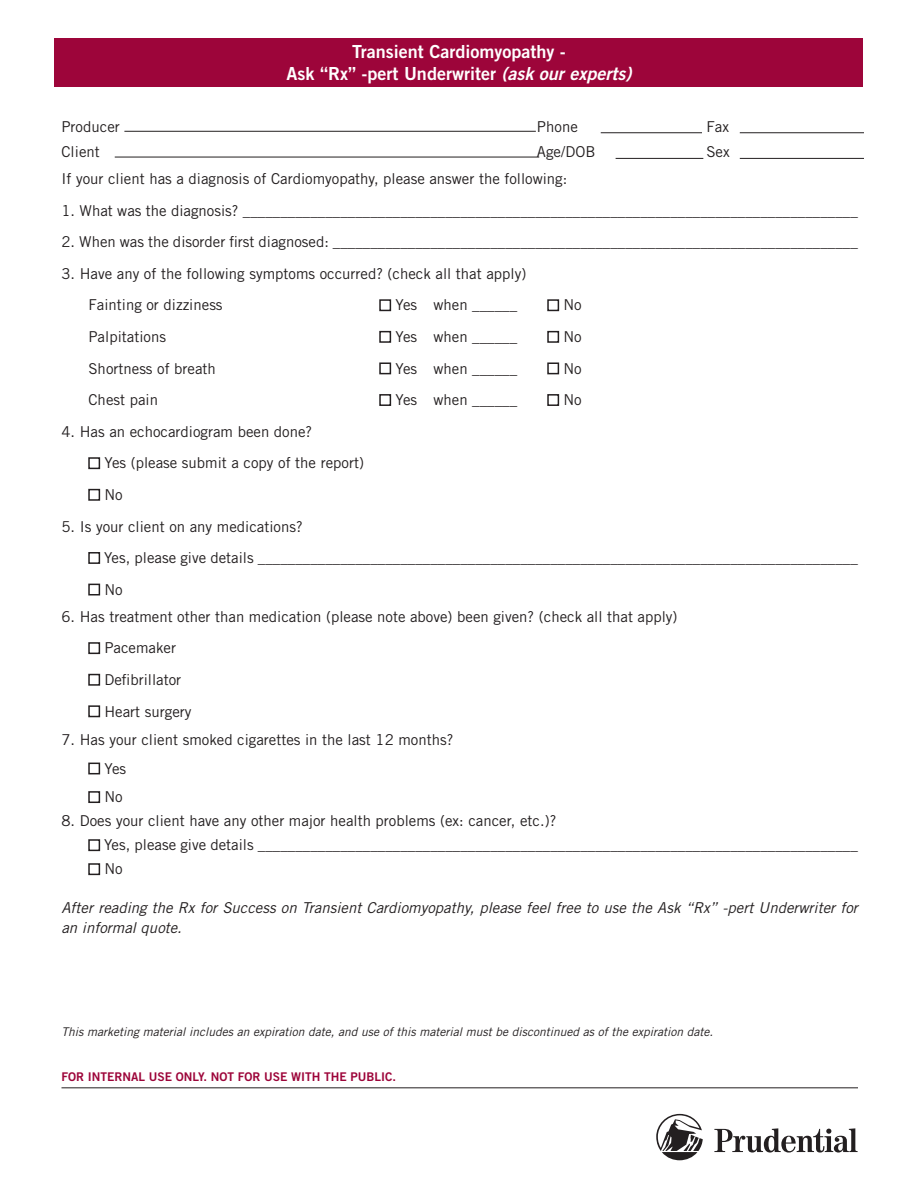
<style>
.page{position:relative;width:918px;height:1188px;background:#fff}
.page>*{position:absolute;margin:0;border:0;box-sizing:border-box;transform-origin:0 0}
.t1{font:18px/21.6px "Trade Gothic LT Std Bd 2";color:#fff;text-align:center}
.t2{font:15px/31.7px "Trade Gothic LT Std";color:#231f20}
.t3{font:italic 15px/19.5px "Trade Gothic LT Std";color:#231f20}
.t4{font:italic 12px "Trade Gothic LT Std";color:#231f20}
.t5{font:12px "Trade Gothic LT Std Bd 2";color:#9d053a}
.s1{font-family:"Trade Gothic LT Std Bd 2 Obl"}
</style>
<div class="page">
<hr style="left:62px;top:1088px;width:796px;height:1px;background:#231f20">
<hr style="left:124px;top:131px;width:412px;height:1px;background:#231f20">
<div style="left:379px;top:299px;width:12px;height:12px;border:2px solid #231f20"></div>
<div style="left:547px;top:299px;width:12px;height:12px;border:2px solid #231f20"></div>
<div style="left:379px;top:331px;width:12px;height:12px;border:2px solid #231f20"></div>
<div style="left:547px;top:331px;width:12px;height:12px;border:2px solid #231f20"></div>
<div style="left:379px;top:362px;width:12px;height:12px;border:2px solid #231f20"></div>
<div style="left:547px;top:362px;width:12px;height:12px;border:2px solid #231f20"></div>
<div style="left:379px;top:394px;width:12px;height:12px;border:2px solid #231f20"></div>
<div style="left:547px;top:394px;width:12px;height:12px;border:2px solid #231f20"></div>
<div style="left:88px;top:457px;width:12px;height:12px;border:2px solid #231f20"></div>
<div style="left:88px;top:489px;width:12px;height:12px;border:2px solid #231f20"></div>
<div style="left:88px;top:552px;width:12px;height:12px;border:2px solid #231f20"></div>
<div style="left:88px;top:584px;width:12px;height:11px;border:2px solid #231f20"></div>
<div style="left:88px;top:642px;width:12px;height:12px;border:2px solid #231f20"></div>
<div style="left:88px;top:674px;width:12px;height:12px;border:2px solid #231f20"></div>
<div style="left:88px;top:705px;width:12px;height:12px;border:2px solid #231f20"></div>
<div style="left:88px;top:763px;width:12px;height:11px;border:2px solid #231f20"></div>
<div style="left:88px;top:791px;width:12px;height:12px;border:2px solid #231f20"></div>
<div style="left:88px;top:839px;width:12px;height:12px;border:2px solid #231f20"></div>
<div style="left:88px;top:863px;width:12px;height:12px;border:2px solid #231f20"></div>
<svg style="left:656px;top:1114px;width:47px;height:46px"></svg>
<svg style="left:714px;top:1128px;width:144px;height:25px"></svg>
<hr style="left:115px;top:157px;width:424px;height:1px;background:#231f20">
<hr style="left:740px;top:158px;width:124px;height:1px;background:#231f20">
<hr style="left:740px;top:132px;width:124px;height:1px;background:#231f20">
<hr style="left:616px;top:158px;width:87px;height:1px;background:#231f20">
<hr style="left:601px;top:132px;width:101px;height:1px;background:#231f20">
<div style="left:55px;top:39px;width:808px;height:48px;background:#9d053a"></div>
<p class="t1" style="left:287px;top:41px;width:346px">Transient Cardiomyopathy -<br>Ask “Rx” -pert U nderwriter <span class="s1">(ask our experts)</span></p>
<p class="t2" style="left:62px;top:110px;width:60px">Producer</p>
<p class="t2" style="left:537px;top:110px;width:42px">Phone</p>
<p class="t2" style="left:706px;top:110px;width:24px">Fax</p>
<p class="t2" style="left:61px;top:136px;width:40px">Client</p>
<p class="t2" style="left:537px;top:136px;width:60px">Age/DOB</p>
<p class="t2" style="left:706px;top:136px;width:25px">Sex</p>
<p class="t2" style="left:61px;top:163px;width:507px">If your client has a diagnosis of Cardiomyopathy, please answer the following:</p>
<p class="t2" style="left:61px;top:194px;width:798px">1. What was the diagnosis? __________________________________________________________________________________</p>
<p class="t2" style="left:61px;top:226px;width:798px">2. When was the disorder first diagnosed: ______________________________________________________________________</p>
<p class="t2" style="left:88px;top:258px;width:439px;text-indent:-27px">3. Have any of the following symptoms occurred? (check all that apply)<br>Fainting or dizziness</p>
<p class="t2" style="left:395px;top:289px;width:123px">Yes when ______</p>
<p class="t2" style="left:563px;top:289px;width:20px">No</p>
<p class="t2" style="left:88px;top:321px;width:79px">Palpitations</p>
<p class="t2" style="left:395px;top:321px;width:123px">Yes when ______</p>
<p class="t2" style="left:563px;top:321px;width:20px">No</p>
<p class="t2" style="left:88px;top:352px;width:129px">Shortness of breath</p>
<p class="t2" style="left:395px;top:352px;width:123px">Yes when ______</p>
<p class="t2" style="left:563px;top:352px;width:20px">No</p>
<p class="t2" style="left:88px;top:384px;width:71px">Chest pain</p>
<p class="t2" style="left:395px;top:384px;width:123px">Yes when ______</p>
<p class="t2" style="left:563px;top:384px;width:20px">No</p>
<p class="t2" style="left:104px;top:415px;width:261px;text-indent:-43px">4. Has an echocardiogram been done?<br>Yes (please submit a copy of the report)<br>No</p>
<p class="t2" style="left:104px;top:510px;width:755px;text-indent:-43px">5. Is your client on any medications?<br>Yes, please give details ________________________________________________________________________________<br>No</p>
<p class="t2" style="left:104px;top:600px;width:575px;text-indent:-43px">6. Has treatment other than medication (please note above) been given? (check all that apply)<br>Pacemaker<br>Defibrillator<br>Heart surgery</p>
<p class="t2" style="left:104px;top:725px;width:350px;line-height:28.7px;text-indent:-43px">7. Has your client smoked cigarettes in the last 12 months?<br>Yes<br>No</p>
<p class="t2" style="left:104px;top:809px;width:755px;line-height:24px;text-indent:-43px">8. Does your client have any other major health problems (ex: cancer, etc.)?<br>Yes, please give details ________________________________________________________________________________<br>No</p>
<p class="t3" style="left:61px;top:899px;width:798px">After reading the Rx for Success on Transient Cardiomyopathy, please feel free to use the Ask “Rx” -pert Underwriter for an informal quote.</p>
<p class="t4" style="left:62px;top:1025px;width:653px">This marketing material includes an expiration date, and use of this material must be discontinued as of the expiration date.</p>
<p class="t5" style="left:62px;top:1069px;width:336px">for internal use only. not for use with the public.</p>
</div>
